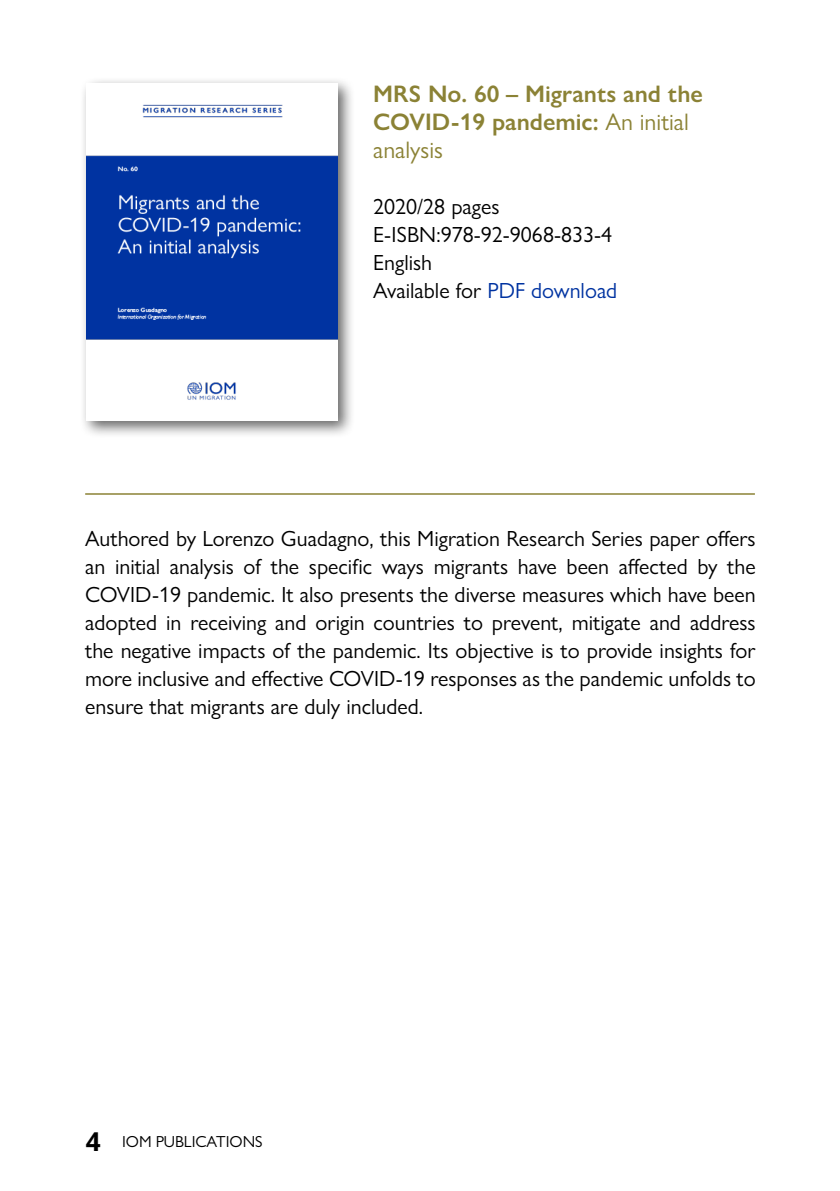
<style>
.page{position:relative;width:840px;height:1191px;background:#fff}
.page>*{position:absolute;margin:0;border:0;box-sizing:border-box;transform-origin:0 0}
.t1{font:600 24px/28px "Gill Sans Nova";color:#8b8235}
.t2{font:22px/28px "Gill Sans Nova";color:#000;text-align:justify}
.t3{font:16px "Gill Sans MT Pro";color:#000}
.s1{font-weight:400}
.s2{color:#0033a1}
.s3{font-family:"Open Sans";font-weight:700;font-size:26px}
</style>
<div class="page">
<div style="left:79px;top:76px;width:276px;height:362px;background:#000;opacity:.6"></div>
<img style="left:86px;top:83px;width:251px;height:338px">
<hr style="left:85px;top:493px;width:669px;height:2px;background:#8b8235">
<p class="t1" style="left:373px;top:80px;width:331px">MRS No. 60 – Migrants and the<br>COVID-19 pandemic: <span class="s1">An initial analysis</span></p>
<p class="t2" style="left:373px;top:192px;width:245px;text-align:left">2020/28 pages<br>E-ISBN:978-92-9068-833-4<br>English<br>Available for <span class="s2">PDF download</span></p>
<p class="t2" style="left:85px;top:524px;width:671px">Authored by Lorenzo Guadagno, this Migration Research Series paper offers an initial analysis of the specific ways migrants have been affected by the COVID-19 pandemic. It also presents the diverse measures which have been adopted in receiving and origin countries to prevent, mitigate and address the negative impacts of the pandemic. Its objective is to provide insights for more inclusive and effective COVID-19 responses as the pandemic unfolds to ensure that migrants are duly included.</p>
<p class="t3" style="left:86px;top:1132px;width:178px"><span class="s3">4</span> IOM PUBLICATIONS</p>
</div>
